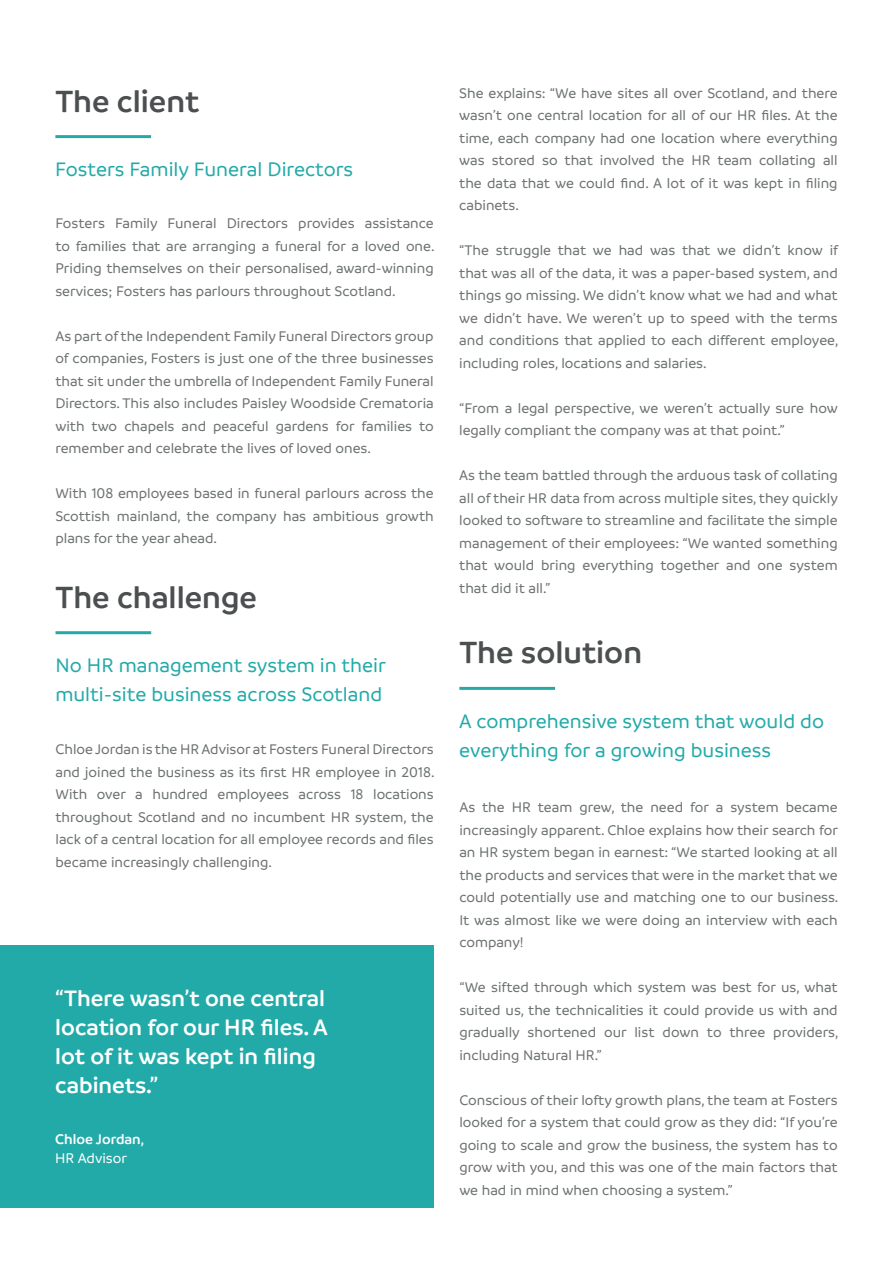
<style>
.page{position:relative;width:893px;height:1263px;background:#fff}
.page>*{position:absolute;margin:0;border:0;box-sizing:border-box;transform-origin:0 0}
.t1{font:600 33px "Branding";color:#4c4f50}
.Title_03{font:600 24px/28.8px "Branding";color:#fff}
.Introduction{font:500 21px/28.5px "Branding";color:#22aaa9}
.Body{font:500 15px/22.5px "Branding";color:#6c7172;text-align:justify}
.Body-2{font:600 15px "Branding";color:#fff}
.Body-3{font:500 15px "Branding";color:#fff}
</style>
<div class="page">
<div style="left:0;top:945px;width:434px;height:263px;background:#22aaa9"></div>
<hr style="left:55px;top:135px;width:96px;height:3px;background:#22aaa9">
<hr style="left:56px;top:631px;width:95px;height:3px;background:#22aaa9">
<hr style="left:459px;top:687px;width:96px;height:3px;background:#22aaa9">
<p class="t1" style="left:55px;top:83px;width:145px">The client</p>
<p class="Introduction" style="left:55px;top:155px;width:299px">Fosters Family Funeral Directors</p>
<p class="Body" style="left:55px;top:212px;width:381px">Fosters Family Funeral Directors provides assistance to families that are arranging a funeral for a loved one.<br>Priding themselves on their personalised, award-winning services; Fosters has parlours throughout Scotland.</p>
<p class="Body" style="left:55px;top:325px;width:380px">As part of the Independent Family Funeral Directors group of companies, Fosters is just one of the three businesses that sit under the umbrella of Independent Family Funeral Directors. This also includes Paisley Woodside Crematoria with two chapels and peaceful gardens for families to remember and celebrate the lives of loved ones.</p>
<p class="Body" style="left:55px;top:482px;width:380px">With 108 employees based in funeral parlours across the Scottish mainland, the company has ambitious growth plans for the year ahead.</p>
<p class="t1" style="left:56px;top:579px;width:203px">The challenge</p>
<p class="Introduction" style="left:55px;top:651px;width:332px">No HR management system in their multi-site business across Scotland</p>
<p class="Body" style="left:56px;top:738px;width:380px">Chloe Jordan is the HR Advisor at Fosters Funeral Directors and joined the business as its first HR employee in 2018.<br>With over a hundred employees across 18 locations throughout Scotland and no incumbent HR system, the lack of a central location for all employee records and files became increasingly challenging.</p>
<p class="Title_03" style="left:55px;top:984px;width:274px">“There wasn’t one central location for our HR files. A lot of it was kept in filing cabinets.”</p>
<p class="Body-2" style="left:55px;top:1131px;width:90px">Chloe Jordan,</p>
<p class="Body-3" style="left:55px;top:1150px;width:73px">HR Advisor</p>
<p class="Body" style="left:459px;top:82px;width:380px">She explains: “We have sites all over Scotland, and there wasn’t one central location for all of our HR files. At the time, each company had one location where everything was stored so that involved the HR team collating all the data that we could find. A lot of it was kept in filing cabinets.</p>
<p class="Body" style="left:459px;top:239px;width:381px">“The struggle that we had was that we didn’t know if that was all of the data, it was a paper-based system, and things go missing. We didn’t know what we had and what we didn’t have. We weren’t up to speed with the terms and conditions that applied to each different employee, including roles, locations and salaries.</p>
<p class="Body" style="left:459px;top:397px;width:380px">“From a legal perspective, we weren’t actually sure how legally compliant the company was at that point.”</p>
<p class="Body" style="left:459px;top:464px;width:380px">As the team battled through the arduous task of collating all of their HR data from across multiple sites, they quickly looked to software to streamline and facilitate the simple management of their employees: “We wanted something that would bring everything together and one system that did it all.”</p>
<p class="t1" style="left:459px;top:634px;width:184px">The solution</p>
<p class="Introduction" style="left:459px;top:707px;width:366px">A comprehensive system that would do everything for a growing business</p>
<p class="Body" style="left:459px;top:796px;width:381px">As the HR team grew, the need for a system became increasingly apparent. Chloe explains how their search for an HR system began in earnest: “We started looking at all the products and services that were in the market that we could potentially use and matching one to our business.<br>It was almost like we were doing an interview with each company!</p>
<p class="Body" style="left:459px;top:976px;width:381px">“We sifted through which system was best for us, what suited us, the technicalities it could provide us with and gradually shortened our list down to three providers, including Natural HR.”</p>
<p class="Body" style="left:459px;top:1088px;width:380px">Conscious of their lofty growth plans, the team at Fosters looked for a system that could grow as they did: “If you’re going to scale and grow the business, the system has to grow with you, and this was one of the main factors that we had in mind when choosing a system.”</p>
</div>
